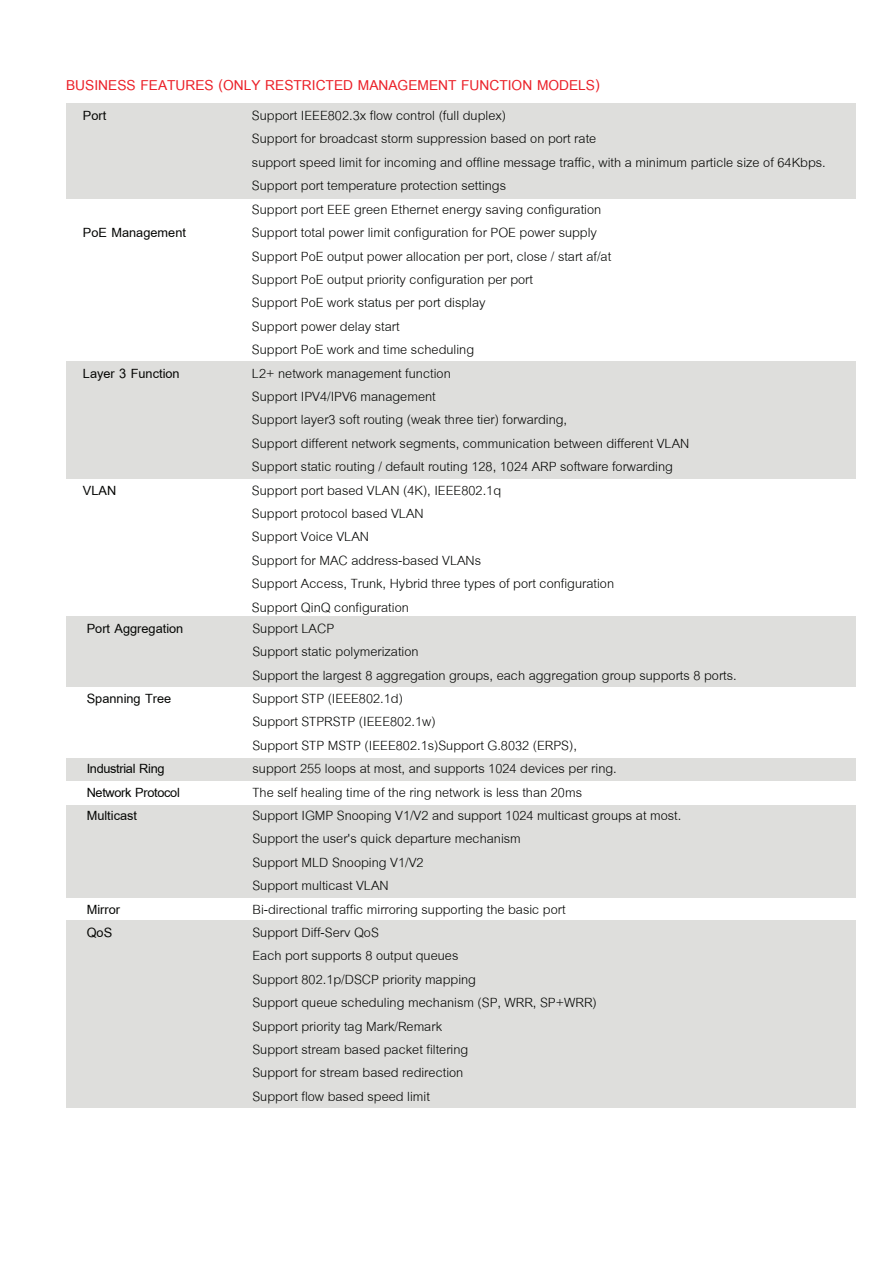
<style>
.page{position:relative;width:893px;height:1263px;background:#fff}
.page>*{position:absolute;margin:0;border:0;box-sizing:border-box;transform-origin:0 0}
.t1{font:700 21px "Cordia New";color:#eb1f27}
.t2{font:19.5px/23.4px "Cordia New";color:#040503}
.t3{font:700 19.5px/23.4px "Cordia New";color:#040503}
</style>
<div class="page">
<div style="left:66px;top:103px;width:790px;height:96px;background:#dededc"></div>
<div style="left:66px;top:362px;width:790px;height:117px;background:#dededc"></div>
<div style="left:66px;top:616px;width:790px;height:70px;background:#dededc"></div>
<div style="left:66px;top:758px;width:790px;height:22px;background:#dededc"></div>
<div style="left:66px;top:805px;width:790px;height:93px;background:#dededc"></div>
<div style="left:66px;top:920px;width:790px;height:188px;background:#dededc"></div>
<p class="t1" style="left:66px;top:72px;width:535px">BUSINESS FEATURES (ONLY RESTRICTED MANAGEMENT FUNCTION MODELS)</p>
<p class="t3" style="left:83px;top:104px;width:25px">Port</p>
<p class="t2" style="left:252px;top:104px;width:575px">Support IEEE802.3x flow control (full duplex)<br>Support for broadcast storm suppression based on port rate<br>support speed limit for incoming and offline message traffic, with a minimum particle size of 64Kbps.<br>Support port temperature protection settings<br>Support port EEE green Ethernet energy saving configuration<br>Support total power limit configuration for POE power supply<br>Support PoE output power allocation per port, close / start af/at<br>Support PoE output priority configuration per port<br>Support PoE work status per port display<br>Support power delay start<br>Support PoE work and time scheduling<br>L2+ network management function<br>Support IPV4/IPV6 management<br>Support layer3 soft routing (weak three tier) forwarding,<br>Support different network segments, communication between different VLAN<br>Support static routing / default routing 128, 1024 ARP software forwarding<br>Support port based VLAN (4K), IEEE802.1q<br>Support protocol based VLAN<br>Support Voice VLAN<br>Support for MAC address-based VLANs<br>Support Access, Trunk, Hybrid three types of port configuration<br>Support QinQ configuration</p>
<p class="t3" style="left:83px;top:221px;width:105px">PoE Management</p>
<p class="t3" style="left:83px;top:362px;width:98px">Layer 3 Function</p>
<p class="t3" style="left:83px;top:479px;width:35px">VLAN</p>
<p class="t3" style="left:87px;top:617px;width:98px">Port Aggregation</p>
<p class="t3" style="left:87px;top:687px;width:86px">Spanning Tree</p>
<p class="t3" style="left:87px;top:757px;width:95px">Industrial Ring<br>Network Protocol<br>Multicast</p>
<p class="t3" style="left:87px;top:898px;width:35px">Mirror<br>QoS</p>
<p class="t2" style="left:252px;top:617px;width:486px">Support LACP<br>Support static polymerization<br>Support the largest 8 aggregation groups, each aggregation group supports 8 ports.<br>Support STP (IEEE802.1d)<br>Support STPRSTP (IEEE802.1w)<br>Support STP MSTP (IEEE802.1s)Support G.8032 (ERPS),<br>support 255 loops at most, and supports 1024 devices per ring.<br>The self healing time of the ring network is less than 20ms<br>Support IGMP Snooping V1/V2 and support 1024 multicast groups at most.<br>Support the user's quick departure mechanism<br>Support MLD Snooping V1/V2<br>Support multicast VLAN<br>Bi-directional traffic mirroring supporting the basic port<br>Support Diff-Serv QoS<br>Each port supports 8 output queues<br>Support 802.1p/DSCP priority mapping<br>Support queue scheduling mechanism (SP, WRR, SP+WRR)<br>Support priority tag Mark/Remark<br>Support stream based packet filtering<br>Support for stream based redirection<br>Support flow based speed limit</p>
</div>
